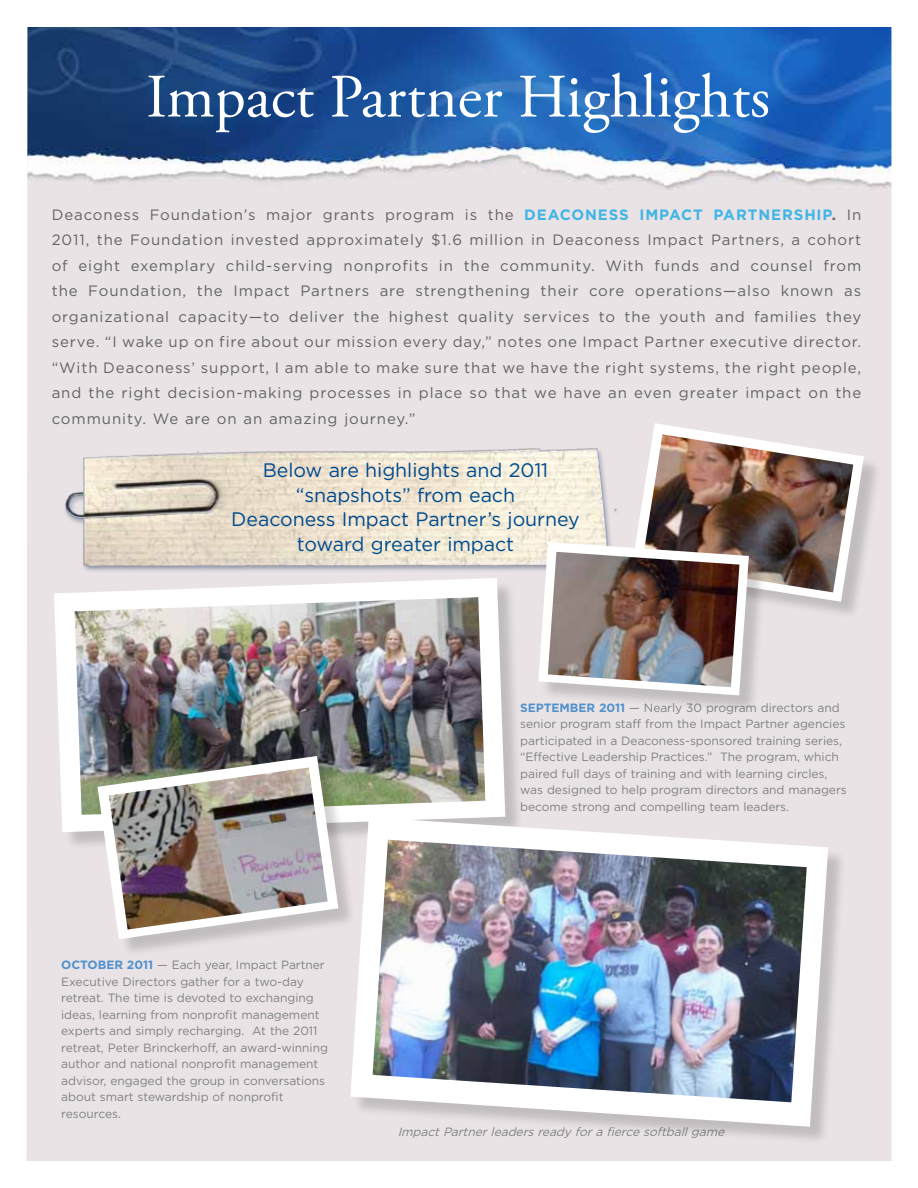
<style>
.page{position:relative;width:918px;height:1188px;background:#fff}
.page>*{position:absolute;margin:0;border:0;box-sizing:border-box;transform-origin:0 0}
.t1{font:61.5px "Adobe Garamond Pro";color:#fff}
.t2{font:19.5px/24.9px "Gotham";letter-spacing:-.005em;color:#004b8d;text-align:center}
.t3{font:15px/25.5px "Gotham";letter-spacing:.06em;color:#636466;text-align:justify}
.t4{font:12px/16.5px "Gotham";letter-spacing:-.005em;color:#808285}
.t5{font:italic 12px "Gotham";color:#808285}
.s1{font-weight:700;color:#40b5e5}
.s2{font-weight:700}
.s3{font-weight:700;color:#5091cd}
</style>
<div class="page">
<img style="left:27px;top:27px;width:864px;height:1134px">
<div style="left:144px;top:67px;width:639px;height:80px;background:#006bb0;opacity:.26"></div>
<div style="left:57px;top:581px;width:467px;height:270px;background:#000;opacity:.17"></div>
<svg style="left:54px;top:578px;width:451px;height:254px"></svg>
<img style="left:75px;top:597px;width:410px;height:218px">
<div style="left:353px;top:820px;width:494px;height:325px;background:#000;opacity:.17"></div>
<svg style="left:350px;top:817px;width:478px;height:310px"></svg>
<img style="left:373px;top:840px;width:434px;height:262px">
<img style="left:52px;top:445px;width:486px;height:132px">
<div style="left:634px;top:426px;width:248px;height:194px;background:#000;opacity:.17"></div>
<div style="left:100px;top:759px;width:256px;height:199px;background:#000;opacity:.17"></div>
<svg style="left:98px;top:756px;width:240px;height:183px"></svg>
<img style="left:109px;top:767px;width:219px;height:163px">
<div style="left:541px;top:545px;width:226px;height:169px;background:#000;opacity:.17"></div>
<img style="left:538px;top:423px;width:326px;height:272px">
<img style="left:548px;top:552px;width:191px;height:135px">
<h1 class="t1" style="left:146px;top:60px;width:625px">Impact Partner Highlights</h1>
<p class="t3" style="left:52px;top:202px;width:811px">Deaconess Foundation’s major grants program is the <span class="s1">DEACONESS IMPACT PARTNERSHIP</span><span class="s2">.</span> In 2011, the Foundation invested approximately $1.6 million in Deaconess Impact Partners, a cohort of eight exemplary child-serving nonprofits in the community. With funds and counsel from the Foundation, the Impact Partners are strengthening their core operations—also known as organizational capacity—to deliver the highest quality services to the youth and families they serve. “I wake up on fire about our mission every day,” notes one Impact Partner executive director. “With Deaconess’ support, I am able to make sure that we have the right systems, the right people, and the right decision-making processes in place so that we have an even greater impact on the community. We are on an amazing journey.”</p>
<h2 class="t2" style="left:231px;top:457px;width:350px">Below are highlights and 2011 “snapshots” from each<br>Deaconess Impact Partner’s journey toward greater impact</h2>
<p class="t4" style="left:61px;top:956px;width:268px"><span class="s3">OCTOBER 2011</span> — Each year, Impact Partner Executive Directors gather for a two-day retreat. The time is devoted to exchanging ideas, learning from nonprofit management experts and simply recharging. At the 2011 retreat, Peter Brinckerhoff, an award-winning author and national nonprofit management advisor, engaged the group in conversations about smart stewardship of nonprofit resources.</p>
<p class="t4" style="left:520px;top:699px;width:328px"><span class="s3">SEPTEMBER 2011</span> — Nearly 30 program directors and senior program staff from the Impact Partner agencies participated in a Deaconess-sponsored training series, “Effective Leadership Practices.” The program, which paired full days of training and with learning circles, was designed to help program directors and managers become strong and compelling team leaders.</p>
<p class="t5" style="left:398px;top:1126px;width:331px">ImpactPartnerleadersready fora fierce softballgame</p>
</div>
